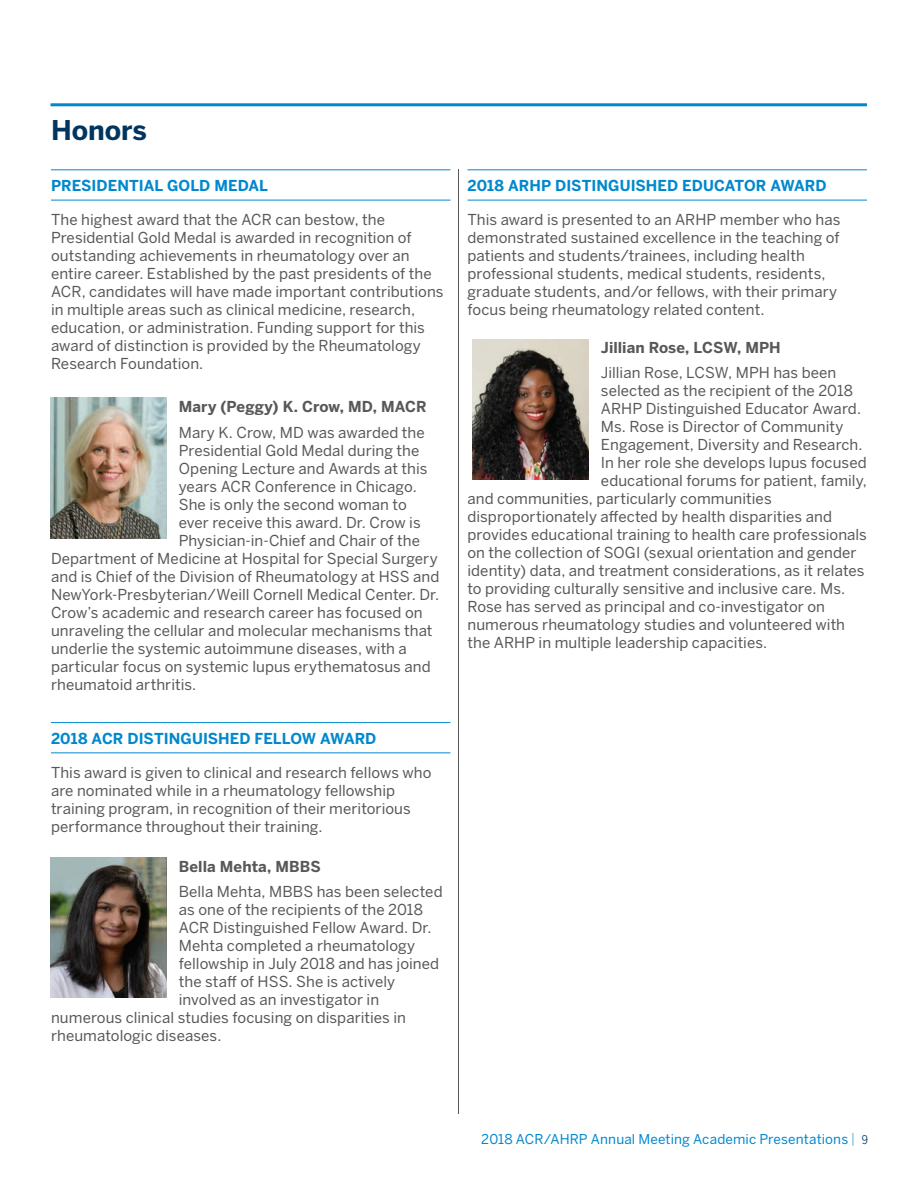
<style>
.page{position:relative;width:918px;height:1188px;background:#fff}
.page>*{position:absolute;margin:0;border:0;box-sizing:border-box;transform-origin:0 0}
.t1{font:700 27px "Benton Sans";color:#003560}
.t2{font:15px/18px "Benton Sans";color:#57585a}
.t3{font:700 15px "Benton Sans";color:#0088ce}
.t4{font:700 15px "Benton Sans";letter-spacing:.005em;color:#57585a}
.t5{font:13.5px "Benton Sans";letter-spacing:.005em;color:#0088ce}
.s1{font-weight:300}
.s2{font-family:"Benton Sans Condensed";font-size:12px;color:#003560}
</style>
<div class="page">
<hr style="left:458px;top:115px;width:1px;height:999px;background:#57585a">
<hr style="left:51px;top:103px;width:816px;height:3px;background:#0088ce">
<hr style="left:468px;top:170px;width:399px;height:1px;background:#0088ce">
<hr style="left:468px;top:200px;width:399px;height:1px;background:#0088ce">
<hr style="left:51px;top:170px;width:399px;height:1px;background:#0088ce">
<hr style="left:51px;top:200px;width:399px;height:1px;background:#0088ce">
<hr style="left:51px;top:722px;width:399px;height:1px;background:#0088ce">
<hr style="left:51px;top:753px;width:399px;height:1px;background:#0088ce">
<div style="left:448px;top:107px;width:42px;height:62px;background:#fff"></div>
<img style="left:51px;top:398px;width:115px;height:140px">
<img style="left:51px;top:857px;width:115px;height:141px">
<img style="left:473px;top:339px;width:115px;height:141px">
<h2 class="t1" style="left:51px;top:114px;width:97px">Honors</h2>
<h3 class="t3" style="left:51px;top:176px;width:218px">PRESIDENTIAL GOLD MEDAL</h3>
<p class="t2" style="left:51px;top:211px;width:394px">The highest award that the ACR can bestow, the Presidential Gold Medal is awarded in recognition of outstanding achievements in rheumatology over an entire career. Established by the past presidents of the ACR, candidates will have made important contributions in multiple areas such as clinical medicine, research, education, or administration. Funding support for this award of distinction is provided by the Rheumatology Research Foundation.</p>
<p class="t4" style="left:179px;top:398px;width:249px">Mary (Peggy) K. Crow, MD, MACR</p>
<p class="t2" style="left:179px;top:424px;width:247px">Mary K. Crow, MD was awarded the</p>
<p class="t2" style="left:179px;top:442px;width:242px">Presidential Gold Medal during the</p>
<p class="t2" style="left:179px;top:460px;width:250px">Opening Lecture and Awards at this</p>
<p class="t2" style="left:179px;top:478px;width:239px">years ACR Conference in Chicago.</p>
<p class="t2" style="left:179px;top:496px;width:230px">She is only the second woman to</p>
<p class="t2" style="left:179px;top:514px;width:243px">ever receive this award. Dr. Crow is</p>
<p class="t2" style="left:179px;top:532px;width:243px">Physician-in-Chief and Chair of the</p>
<p class="t2" style="left:51px;top:550px;width:388px">Department of Medicine at Hospital for Special Surgery</p>
<p class="t2" style="left:51px;top:568px;width:390px">and is Chief of the Division of Rheumatology at HSS and</p>
<p class="t2" style="left:51px;top:586px;width:390px">NewYork-Presbyterian/Weill Cornell Medical Center. Dr.</p>
<p class="t2" style="left:51px;top:604px;width:373px">Crow’s academic and research career has focused on</p>
<p class="t2" style="left:51px;top:622px;width:383px">unraveling the cellular and molecular mechanisms that</p>
<p class="t2" style="left:51px;top:640px;width:357px">underlie the systemic autoimmune diseases, with a</p>
<p class="t2" style="left:51px;top:658px;width:381px">particular focus on systemic lupus erythematosus and</p>
<p class="t2" style="left:51px;top:676px;width:147px">rheumatoid arthritis.</p>
<h3 class="t3" style="left:51px;top:729px;width:327px">2018 ACR DISTINGUISHED FELLOW AWARD</h3>
<p class="t2" style="left:51px;top:764px;width:382px">This award is given to clinical and research fellows who are nominated while in a rheumatology fellowship training program, in recognition of their meritorious performance throughout their training.</p>
<p class="t4" style="left:179px;top:857px;width:144px">Bella Mehta, MBBS</p>
<p class="t2" style="left:179px;top:883px;width:265px">Bella Mehta, MBBS has been selected</p>
<p class="t2" style="left:179px;top:901px;width:246px">as one of the recipients of the 2018</p>
<p class="t2" style="left:179px;top:919px;width:254px">ACR Distinguished Fellow Award. Dr.</p>
<p class="t2" style="left:179px;top:937px;width:238px">Mehta completed a rheumatology</p>
<p class="t2" style="left:179px;top:955px;width:262px">fellowship in July 2018 and has joined</p>
<p class="t2" style="left:179px;top:973px;width:218px">the staff of HSS. She is actively</p>
<p class="t2" style="left:179px;top:991px;width:202px">involved as an investigator in</p>
<p class="t2" style="left:51px;top:1009px;width:357px">numerous clinical studies focusing on disparities in</p>
<p class="t2" style="left:51px;top:1027px;width:172px">rheumatologic diseases.</p>
<h3 class="t3" style="left:468px;top:176px;width:361px">2018 ARHP DISTINGUISHED EDUCATOR AWARD</h3>
<p class="t2" style="left:468px;top:211px;width:374px">This award is presented to an ARHP member who has demonstrated sustained excellence in the teaching of patients and students/trainees, including health professional students, medical students, residents, graduate students, and/or fellows, with their primary focus being rheumatology related content.</p>
<p class="t4" style="left:601px;top:338px;width:181px">Jillian Rose, LCSW, MPH</p>
<p class="t2" style="left:601px;top:364px;width:237px">Jillian Rose, LCSW, MPH has been</p>
<p class="t2" style="left:601px;top:382px;width:254px">selected as the recipient of the 2018</p>
<p class="t2" style="left:601px;top:400px;width:262px">ARHP Distinguished Educator Award.</p>
<p class="t2" style="left:601px;top:418px;width:244px">Ms. Rose is Director of Community</p>
<p class="t2" style="left:601px;top:436px;width:263px">Engagement, Diversity and Research.</p>
<p class="t2" style="left:601px;top:454px;width:267px">In her role she develops lupus focused</p>
<p class="t2" style="left:601px;top:472px;width:268px">educational forums for patient, family,</p>
<p class="t2" style="left:468px;top:490px;width:306px">and communities, particularly communities</p>
<p class="t2" style="left:468px;top:508px;width:366px">disproportionately affected by health disparities and</p>
<p class="t2" style="left:468px;top:526px;width:401px">provides educational training to health care professionals</p>
<p class="t2" style="left:468px;top:544px;width:391px">on the collection of SOGI (sexual orientation and gender</p>
<p class="t2" style="left:468px;top:562px;width:399px">identity) data, and treatment considerations, as it relates</p>
<p class="t2" style="left:468px;top:580px;width:379px">to providing culturally sensitive and inclusive care. Ms.</p>
<p class="t2" style="left:468px;top:598px;width:359px">Rose has served as principal and co-investigator on</p>
<p class="t2" style="left:468px;top:616px;width:379px">numerous rheumatology studies and volunteered with</p>
<p class="t2" style="left:468px;top:634px;width:301px">the ARHP in multiple leadership capacities.</p>
<p class="t5" style="left:481px;top:1131px;width:388px">2018 ACR/AHRP Annual Meeting Academic Presentations <span class="s1">|</span> <span class="s2">9</span></p>
</div>
